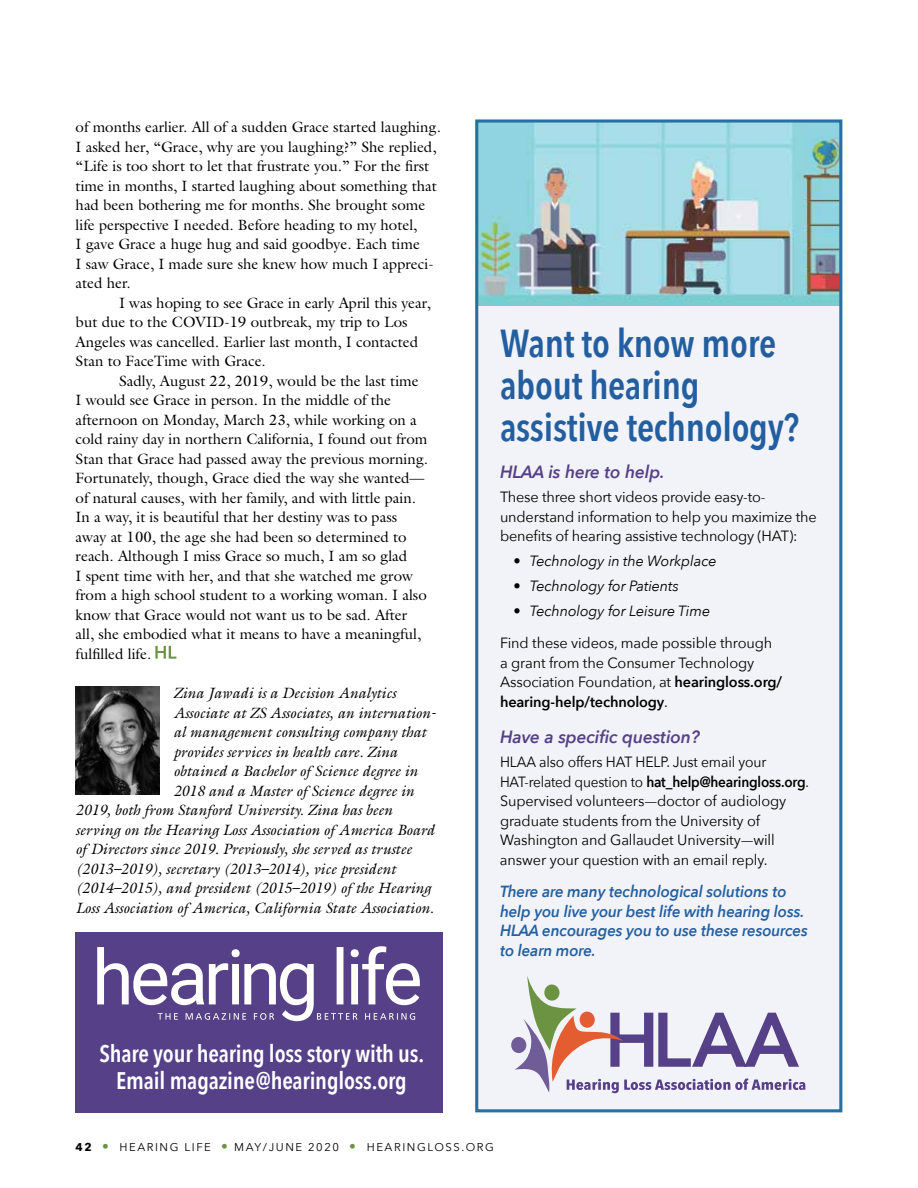
<style>
.page{position:relative;width:918px;height:1188px;background:#fff}
.page>*{position:absolute;margin:0;border:0;box-sizing:border-box;transform-origin:0 0}
.t1{font:600 39px/42px "Avenir Next Condensed";letter-spacing:-.01em;color:#235fa0}
.t2{font:600 24px/27px "Avenir Next Condensed";letter-spacing:-.01em;color:#fff;text-align:center}
.t3{font:italic 600 17.7px "Avenir Next";letter-spacing:-.01em;color:#564088}
.t4{font:italic 600 16.05px/19.6px "Avenir Next";letter-spacing:-.01em;color:#235fa0;scale:.95 1}
.t5{font:15px/19.5px "Galliard";color:#000}
.t6{font:italic 15px "Galliard";color:#000}
.t7{font:14.85px/19.6px "Avenir Next";letter-spacing:-.01em;color:#000}
.t8{font:14.85px/19.6px "Avenir Next";letter-spacing:-.01em;color:#000;scale:.94 1}
.t9{font:italic 14.85px "Avenir Next";letter-spacing:-.01em;color:#000}
.t10{font:11.25px "Avenir Next";letter-spacing:.14em;color:#000}
.s1{font-weight:600}
.s2{font-weight:700}
.s3{font-size:13.5px;color:#6c9341}
</style>
<div class="page">
<svg style="left:155px;top:646px;width:21px;height:13px"></svg>
<img style="left:76px;top:686px;width:84px;height:108px">
<div style="left:477px;top:121px;width:364px;height:990px;background:#f2f3f8"></div>
<img style="left:479px;top:123px;width:359px;height:182px">
<div style="left:475px;top:119px;width:367px;height:993px;border:3px solid #2770a5"></div>
<svg style="left:511px;top:1037px;width:16px;height:16px"></svg>
<svg style="left:515px;top:976px;width:290px;height:117px"></svg>
<div style="left:76px;top:932px;width:367px;height:180px;background:#564088"></div>
<svg style="left:97px;top:946px;width:323px;height:75px"></svg>
<p class="t5" style="left:76px;top:117px;width:367px">of months earlier. All of a sudden Grace started laughing.<br>I asked her, “Grace, why are you laughing?” She replied, “Life is too short to let that frustrate you.” For the first time in months, I started laughing about something that had been bothering me for months. She brought some life perspective I needed. Before heading to my hotel,<br>I gave Grace a huge hug and said goodbye. Each time<br>I saw Grace, I made sure she knew how much I appreci&shy;ated her.</p>
<p class="t5" style="left:76px;top:293px;width:357px;text-indent:44px">I was hoping to see Grace in early April this year, but due to the COVID-19 outbreak, my trip to Los Angeles was cancelled. Earlier last month, I contacted Stan to FaceTime with Grace.</p>
<p class="t5" style="left:76px;top:371px;width:354px;text-indent:44px">Sadly, August 22, 2019, would be the last time I would see Grace in person. In the middle of the afternoon on Monday, March 23, while working on a cold rainy day in northern California, I found out from Stan that Grace had passed away the previous morning.<br>Fortunately, though, Grace died the way she wanted— of natural causes, with her family, and with little pain.<br>In a way, it is beautiful that her destiny was to pass away at 100, the age she had been so determined to reach. Although I miss Grace so much, I am so glad<br>I spent time with her, and that she watched me grow from a high school student to a working woman. I also know that Grace would not want us to be sad. After all, she embodied what it means to have a meaningful, fulfilled life.</p>
<p class="t6" style="left:173px;top:684px;width:224px">Zina Jawadi is a Decision Analytics</p>
<p class="t6" style="left:173px;top:703px;width:264px">Associate at ZS Associates, an internation-</p>
<p class="t6" style="left:173px;top:723px;width:254px">al management consulting company that</p>
<p class="t6" style="left:173px;top:742px;width:226px">provides services in health care. Zina</p>
<p class="t6" style="left:173px;top:762px;width:246px">obtained a Bachelor of Science degree in</p>
<p class="t6" style="left:173px;top:781px;width:242px">2018 and a Master of Science degree in</p>
<p class="t6" style="left:76px;top:801px;width:318px">2019, both from Stanford University. Zina has been</p>
<p class="t6" style="left:76px;top:820px;width:361px">serving on the Hearing Loss Association of America Board</p>
<p class="t6" style="left:76px;top:840px;width:338px">of Directors since 2019. Previously, she served as trustee</p>
<p class="t6" style="left:76px;top:859px;width:322px">(2013–2019), secretary (2013–2014), vice president</p>
<p class="t6" style="left:76px;top:879px;width:357px">(2014–2015), and president (2015–2019) of the Hearing</p>
<p class="t6" style="left:76px;top:898px;width:360px">Loss Association of America, California State Association.</p>
<h2 class="t2" style="left:99px;top:1039px;width:326px">Share your hearing loss story with us.<br>Email magazine@hearingloss.org</h2>
<h1 class="t1" style="left:500px;top:321px;width:301px">Want to know more about hearing assistive technology?</h1>
<p class="t3" style="left:500px;top:457px;width:166px">HLAA is here to help.</p>
<p class="t7" style="left:500px;top:486px;width:318px">These three short videos provide easy-to&shy;understand information to help you maximize the benefits of hearing assistive technology (HAT):</p>
<p class="t9" style="left:514px;top:548px;width:205px">• Technology in the Workplace</p>
<p class="t9" style="left:514px;top:573px;width:167px">• Technology for Patients</p>
<p class="t9" style="left:514px;top:598px;width:198px">• Technology for Leisure Time</p>
<p class="t7" style="left:500px;top:633px;width:284px">Find these videos, made possible through a grant from the Consumer Technology Association Foundation, at <span class="s1">hearingloss.org/ hearing-help/technology</span>.</p>
<p class="t3" style="left:500px;top:722px;width:201px">Have a specific question?</p>
<p class="t8" style="left:500px;top:751px;width:330px">HLAA also offers HAT HELP. Just email your HAT-related question to <span class="s1">hat_help@hearingloss.org</span>.<br>Supervised volunteers—doctor of audiology graduate students from the University of Washington and Gallaudet University—will answer your question with an email reply.</p>
<p class="t4" style="left:500px;top:881px;width:326px">There are many technological solutions to help you live your best life with hearing loss.<br>HLAA encourages you to use these resources to learn more.</p>
<p class="t10" style="left:76px;top:1137px;width:420px"><span class="s2">42</span> <span class="s3">•</span> HEARING LIFE <span class="s3">•</span> MAY/JUNE 2020 <span class="s3">•</span> HEARINGLOSS.ORG</p>
</div>
